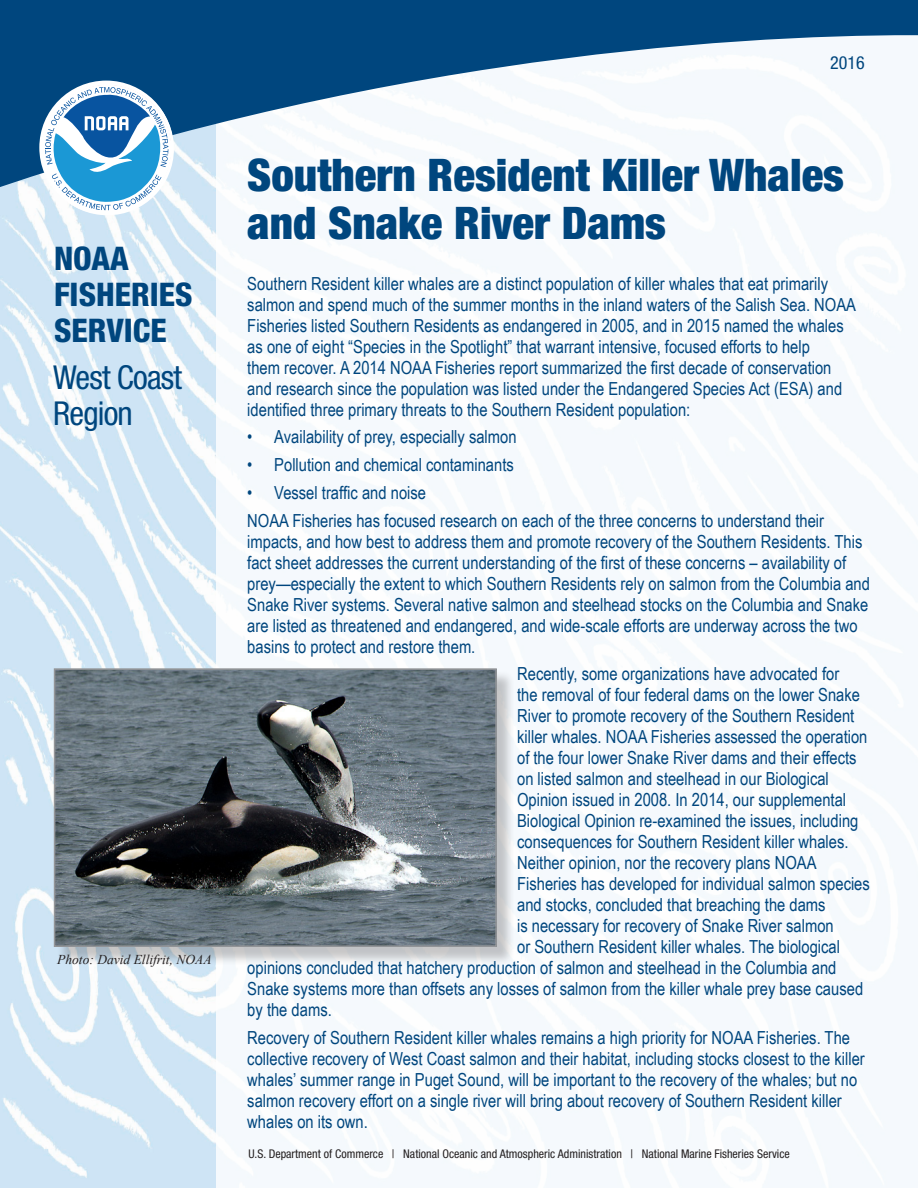
<style>
.page{position:relative;width:918px;height:1188px;background:#fff}
.page>*{position:absolute;margin:0;border:0;box-sizing:border-box;transform-origin:0 0}
.t1{font:900 condensed 45px/48px "Helvetica Neue LT Std";color:#00467e}
.t2{font:condensed 33px "Helvetica Neue LT Std";letter-spacing:-.025em;color:#00467e}
.t3{font:800 condensed 32.55px "Helvetica Neue LT Std";color:#00467e}
.t4{font:18px/21px "Arial Narrow";color:#00467e}
.t5{font:condensed 18px "Helvetica Neue LT Std";color:#00467e}
.t6{font:italic 13.5px "Times New Roman";color:#231f20}
.t7{font:condensed 12px "Helvetica Neue LT Std";color:#231f20}
</style>
<div class="page">
<img style="left:0;top:197px;width:216px;height:991px">
<div style="left:216px;top:0;width:702px;height:1188px;background:#f5f9fd"></div>
<svg style="left:0;top:0;width:918px;height:197px"></svg>
<div style="left:56px;top:671px;width:460px;height:294px;background:#231f20;opacity:.25"></div>
<img style="left:57px;top:671px;width:437px;height:273px">
<div style="left:54px;top:668px;width:443px;height:279px;border:2px solid #939598"></div>
<svg style="left:45px;top:87px;width:123px;height:123px"></svg>
<div style="left:41px;top:82px;width:133px;height:133px;border:3px solid #fff;border-radius:50%"></div>
<p class="t3" style="left:54px;top:238px;width:76px">NOAA</p>
<p class="t3" style="left:54px;top:274px;width:140px">FISHERIES</p>
<p class="t3" style="left:54px;top:310px;width:114px">SERVICE</p>
<p class="t2" style="left:53px;top:358px;width:130px">West Coast</p>
<p class="t2" style="left:53px;top:394px;width:81px">Region</p>
<p class="t6" style="left:57px;top:950px;width:156px">Photo: David Ellifrit, NOAA</p>
<p class="t5" style="left:830px;top:52px;width:36px">2016</p>
<p class="t1" style="left:247px;top:151px;width:598px">Southern Resident Killer Whales and Snake River Dams</p>
<p class="t4" style="left:247px;top:272px;width:610px">Southern Resident killer whales are a distinct population of killer whales that eat primarily salmon and spend much of the summer months in the inland waters of the Salish Sea. NOAA Fisheries listed Southern Residents as endangered in 2005, and in 2015 named the whales as one of eight “Species in the Spotlight” that warrant intensive, focused efforts to help<br>them recover. A 2014 NOAA Fisheries report summarized the first decade of conservation and research since the population was listed under the Endangered Species Act (ESA) and identified three primary threats to the Southern Resident population:</p>
<p class="t4" style="left:247px;top:426px;width:271px">• Availability of prey, especially salmon</p>
<p class="t4" style="left:247px;top:454px;width:268px">• Pollution and chemical contaminants</p>
<p class="t4" style="left:247px;top:481px;width:180px">• Vessel traffic and noise</p>
<p class="t4" style="left:247px;top:509px;width:624px">NOAA Fisheries has focused research on each of the three concerns to understand their impacts, and how best to address them and promote recovery of the Southern Residents. This fact sheet addresses the current understanding of the first of these concerns – availability of prey—especially the extent to which Southern Residents rely on salmon from the Columbia and Snake River systems. Several native salmon and steelhead stocks on the Columbia and Snake are listed as threatened and endangered, and wide-scale efforts are underway across the two basins to protect and restore them.</p>
<p class="t4" style="left:517px;top:663px;width:324px">Recently, some organizations have advocated for</p>
<p class="t4" style="left:517px;top:684px;width:344px">the removal of four federal dams on the lower Snake</p>
<p class="t4" style="left:517px;top:705px;width:339px">River to promote recovery of the Southern Resident</p>
<p class="t4" style="left:517px;top:726px;width:352px">killer whales. NOAA Fisheries assessed the operation</p>
<p class="t4" style="left:517px;top:747px;width:341px">of the four lower Snake River dams and their effects</p>
<p class="t4" style="left:517px;top:768px;width:313px">on listed salmon and steelhead in our Biological</p>
<p class="t4" style="left:517px;top:789px;width:331px">Opinion issued in 2008. In 2014, our supplemental</p>
<p class="t4" style="left:517px;top:810px;width:343px">Biological Opinion re-examined the issues, including</p>
<p class="t4" style="left:517px;top:831px;width:333px">consequences for Southern Resident killer whales.</p>
<p class="t4" style="left:517px;top:852px;width:301px">Neither opinion, nor the recovery plans NOAA</p>
<p class="t4" style="left:517px;top:873px;width:354px">Fisheries has developed for individual salmon species</p>
<p class="t4" style="left:517px;top:894px;width:310px">and stocks, concluded that breaching the dams</p>
<p class="t4" style="left:517px;top:915px;width:318px">is necessary for recovery of Snake River salmon</p>
<p class="t4" style="left:517px;top:936px;width:324px">or Southern Resident killer whales. The biological</p>
<p class="t4" style="left:247px;top:957px;width:591px">opinions concluded that hatchery production of salmon and steelhead in the Columbia and</p>
<p class="t4" style="left:247px;top:978px;width:617px">Snake systems more than offsets any losses of salmon from the killer whale prey base caused</p>
<p class="t4" style="left:247px;top:999px;width:86px">by the dams.</p>
<p class="t4" style="left:247px;top:1027px;width:619px">Recovery of Southern Resident killer whales remains a high priority for NOAA Fisheries. The collective recovery of West Coast salmon and their habitat, including stocks closest to the killer whales’ summer range in Puget Sound, will be important to the recovery of the whales; but no salmon recovery effort on a single river will bring about recovery of Southern Resident killer whales on its own.</p>
<p class="t7" style="left:248px;top:1147px;width:543px">U.S. Department of Commerce | National Oceanic and Atmospheric Administration | National Marine Fisheries Service</p>
</div>
